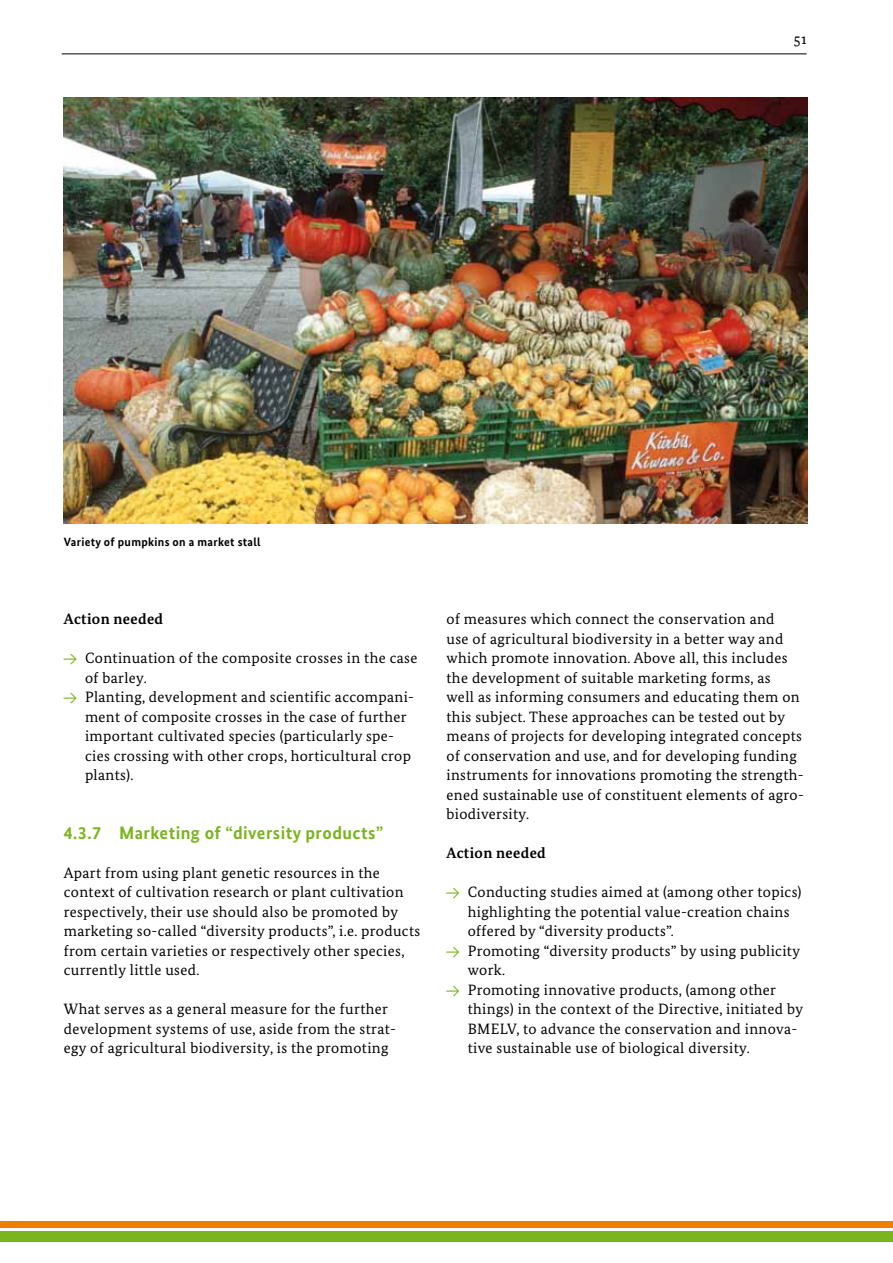
<style>
.page{position:relative;width:893px;height:1263px;background:#fff}
.page>*{position:absolute;margin:0;border:0;box-sizing:border-box;transform-origin:0 0}
.t1{font:700 18px "Bundes Sans";letter-spacing:.025em;color:#7ab51d}
.t2{font:15px/19.5px "Bundes Serif";letter-spacing:.025em;color:#000}
.t3{font:700 15px "Bundes Serif";letter-spacing:.025em;color:#000}
.t4{font:700 12px "Bundes Sans";letter-spacing:.025em;color:#000}
.s1{font-family:"The Mix Expert";font-size:13.5px;color:#7ab51d}
</style>
<div class="page">
<hr style="left:62px;top:53px;width:745px;height:1px;background:#000">
<div style="left:0;top:1231px;width:893px;height:11px;background:#7ab51d"></div>
<div style="left:0;top:1221px;width:893px;height:6px;background:#ee7f00"></div>
<img style="left:64px;top:98px;width:744px;height:426px">
<p class="t2" style="left:794px;top:29px;width:14px">51</p>
<p class="t4" style="left:64px;top:535px;width:198px">Variety of pumpkins on a market stall</p>
<p class="t3" style="left:64px;top:610px;width:101px">Action needed</p>
<p class="t2" style="left:64px;top:648px;width:355px"><span class="s1">Y</span> Continuation of the composite crosses in the case</p>
<p class="t2" style="left:85px;top:667px;width:63px">of barley.</p>
<p class="t2" style="left:64px;top:687px;width:352px"><span class="s1">Y</span> Planting, development and scientific accompani-</p>
<p class="t2" style="left:85px;top:706px;width:323px">ment of composite crosses in the case of further</p>
<p class="t2" style="left:85px;top:726px;width:311px">important cultivated species (particularly spe-</p>
<p class="t2" style="left:85px;top:745px;width:327px">cies crossing with other crops, horticultural crop</p>
<p class="t2" style="left:85px;top:765px;width:50px">plants).</p>
<p class="t1" style="left:64px;top:821px;width:321px">4.3.7 Marketing of “diversity products”</p>
<p class="t2" style="left:64px;top:862px;width:358px">Apart from using plant genetic resources in the context of cultivation research or plant cultivation respectively, their use should also be promoted by marketing so-called “diversity products”, i.e. products from certain varieties or respectively other species, currently little used.</p>
<p class="t2" style="left:64px;top:999px;width:334px">What serves as a general measure for the further development systems of use, aside from the strat&shy;egy of agricultural biodiversity, is the promoting</p>
<p class="t2" style="left:446px;top:609px;width:359px">of measures which connect the conservation and<br>use of agricultural biodiversity in a better way and which promote innovation. Above all, this includes the development of suitable marketing forms, as<br>well as informing consumers and educating them on this subject. These approaches can be tested out by means of projects for developing integrated concepts of conservation and use, and for developing funding instruments for innovations promoting the strength&shy;ened sustainable use of constituent elements of agro&shy;biodiversity.</p>
<p class="t3" style="left:446px;top:844px;width:101px">Action needed</p>
<p class="t2" style="left:446px;top:882px;width:357px"><span class="s1">Y</span> Conducting studies aimed at (among other topics)</p>
<p class="t2" style="left:468px;top:901px;width:323px">highlighting the potential value-creation chains</p>
<p class="t2" style="left:468px;top:921px;width:208px">offered by “diversity products”.</p>
<p class="t2" style="left:446px;top:940px;width:355px"><span class="s1">Y</span> Promoting “diversity products” by using publicity</p>
<p class="t2" style="left:468px;top:960px;width:39px">work.</p>
<p class="t2" style="left:446px;top:979px;width:331px"><span class="s1">Y</span> Promoting innovative products, (among other</p>
<p class="t2" style="left:468px;top:999px;width:337px">things) in the context of the Directive, initiated by</p>
<p class="t2" style="left:468px;top:1018px;width:331px">BMELV, to advance the conservation and innova-</p>
<p class="t2" style="left:468px;top:1038px;width:283px">tive sustainable use of biological diversity.</p>
</div>
